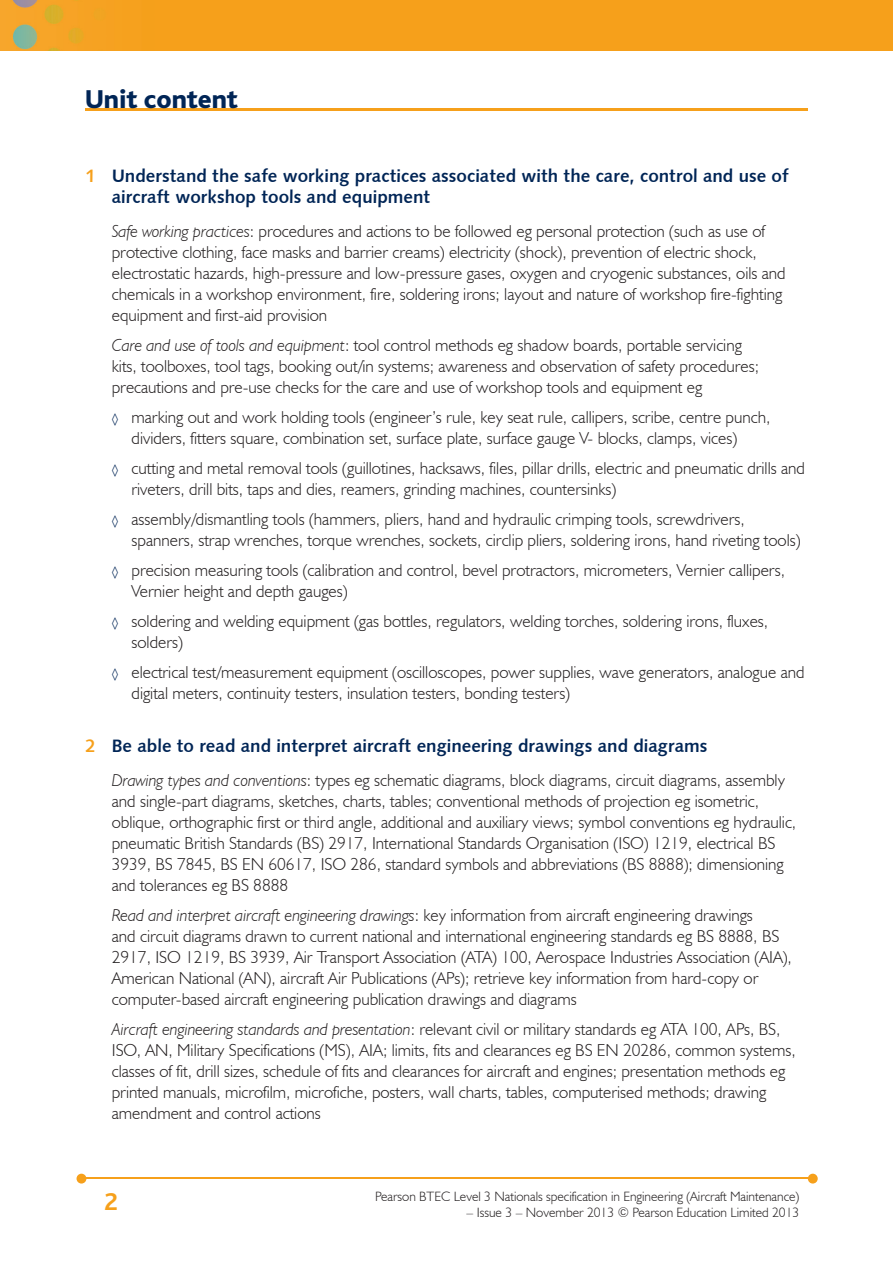
<style>
.page{position:relative;width:893px;height:1263px;background:#fff}
.page>*{position:absolute;margin:0;border:0;box-sizing:border-box;transform-origin:0 0}
.t1{font:800 27px "Bliss";color:#002556}
.t2{font:700 25.5px "Bliss";color:#f6a01b}
.t3{font:18px/21px "Humanist 531 BT Bold A";color:#002556}
.t4{font:300 17.25px/21px "Humanist 521 BT";color:#231f20}
.t5{font:300 13.5px "Humanist 521 BT";color:#231f20}
.s1{color:#f6a01b}
.s2{font-style:italic}
.s3{font-size:12px;color:#002556}
</style>
<div class="page">
<img style="left:0;top:0;width:893px;height:51px">
<hr style="left:82px;top:1178px;width:728px;height:1px;background:#f6a01b">
<svg style="left:808px;top:1174px;width:10px;height:9px"></svg>
<svg style="left:77px;top:1174px;width:9px;height:9px"></svg>
<hr style="left:85px;top:108px;width:723px;height:2px;background:#f6a01b">
<h1 class="t1" style="left:85px;top:85px;width:154px">Unit content</h1>
<p class="t3" style="left:112px;top:165px;width:678px;text-indent:-27px"><span class="s1">1</span> Understand the safe working practices associated with the care, control and use of aircraft workshop tools and equipment</p>
<p class="t4" style="left:112px;top:220px;width:675px"><span class="s2">Safe working practices</span>: procedures and actions to be followed eg personal protection (such as use of protective clothing, face masks and barrier creams) electricity (shock), prevention of electric shock, electrostatic hazards, high-pressure and low-pressure gases, oxygen and cryogenic substances, oils and chemicals in a workshop environment, fire, soldering irons; layout and nature of workshop fire-fighting equipment and first-aid provision</p>
<p class="t4" style="left:112px;top:334px;width:649px"><span class="s2">Care and use of tools and equipment</span>: tool control methods eg shadow boards, portable servicing kits, toolboxes, tool tags, booking out/in systems; awareness and observation of safety procedures; precautions and pre-use checks for the care and use of workshop tools and equipment eg</p>
<p class="t4" style="left:132px;top:406px;width:640px;text-indent:-19px"><span class="s3">◊</span> marking out and work holding tools (engineer’s rule, key seat rule, callipers, scribe, centre punch, dividers, fitters square, combination set, surface plate, surface gauge V- blocks, clamps, vices)</p>
<p class="t4" style="left:132px;top:457px;width:675px;text-indent:-19px"><span class="s3">◊</span> cutting and metal removal tools (guillotines, hacksaws, files, pillar drills, electric and pneumatic drills and riveters, drill bits, taps and dies, reamers, grinding machines, countersinks)</p>
<p class="t4" style="left:132px;top:508px;width:671px;text-indent:-19px"><span class="s3">◊</span> assembly/dismantling tools (hammers, pliers, hand and hydraulic crimping tools, screwdrivers, spanners, strap wrenches, torque wrenches, sockets, circlip pliers, soldering irons, hand riveting tools)</p>
<p class="t4" style="left:132px;top:559px;width:655px;text-indent:-19px"><span class="s3">◊</span> precision measuring tools (calibration and control, bevel protractors, micrometers, Vernier callipers,<br>Vernier height and depth gauges)</p>
<p class="t4" style="left:132px;top:610px;width:638px;text-indent:-19px"><span class="s3">◊</span> soldering and welding equipment (gas bottles, regulators, welding torches, soldering irons, fluxes, solders)</p>
<p class="t4" style="left:132px;top:661px;width:675px;text-indent:-19px"><span class="s3">◊</span> electrical test/measurement equipment (oscilloscopes, power supplies, wave generators, analogue and digital meters, continuity testers, insulation testers, bonding testers)</p>
<p class="t3" style="left:85px;top:735px;width:624px"><span class="s1">2</span> Be able to read and interpret aircraft engineering drawings and diagrams</p>
<p class="t4" style="left:112px;top:769px;width:686px"><span class="s2">Drawing types and conventions</span>: types eg schematic diagrams, block diagrams, circuit diagrams, assembly and single-part diagrams, sketches, charts, tables; conventional methods of projection eg isometric, oblique, orthographic first or third angle, additional and auxiliary views; symbol conventions eg hydraulic, pneumatic British Standards (BS) 2917, International Standards Organisation (ISO) 1219, electrical BS 3939, BS 7845, BS EN 60617, ISO 286, standard symbols and abbreviations (BS 8888); dimensioning and tolerances eg BS 8888</p>
<p class="t4" style="left:112px;top:904px;width:682px"><span class="s2">Read and interpret aircraft engineering drawings</span>: key information from aircraft engineering drawings<br>and circuit diagrams drawn to current national and international engineering standards eg BS 8888, BS 2917, ISO 1219, BS 3939, Air Transport Association (ATA) 100, Aerospace Industries Association (AIA), American National (AN), aircraft Air Publications (APs); retrieve key information from hard-copy or computer-based aircraft engineering publication drawings and diagrams</p>
<p class="t4" style="left:112px;top:1018px;width:685px"><span class="s2">Aircraft engineering standards and presentation</span>: relevant civil or military standards eg ATA 100, APs, BS, ISO, AN, Military Specifications (MS), AIA; limits, fits and clearances eg BS EN 20286, common systems, classes of fit, drill sizes, schedule of fits and clearances for aircraft and engines; presentation methods eg printed manuals, microfilm, microfiche, posters, wall charts, tables, computerised methods; drawing amendment and control actions</p>
<h2 class="t2" style="left:104px;top:1188px;width:15px">2</h2>
<p class="t5" style="left:375px;top:1188px;width:426px">Pearson BTEC Level 3 Nationals specification in Engineering (Aircraft Maintenance)</p>
<p class="t5" style="left:467px;top:1204px;width:334px">– Issue 3 – November 2013 © Pearson Education Limited 2013</p>
</div>
